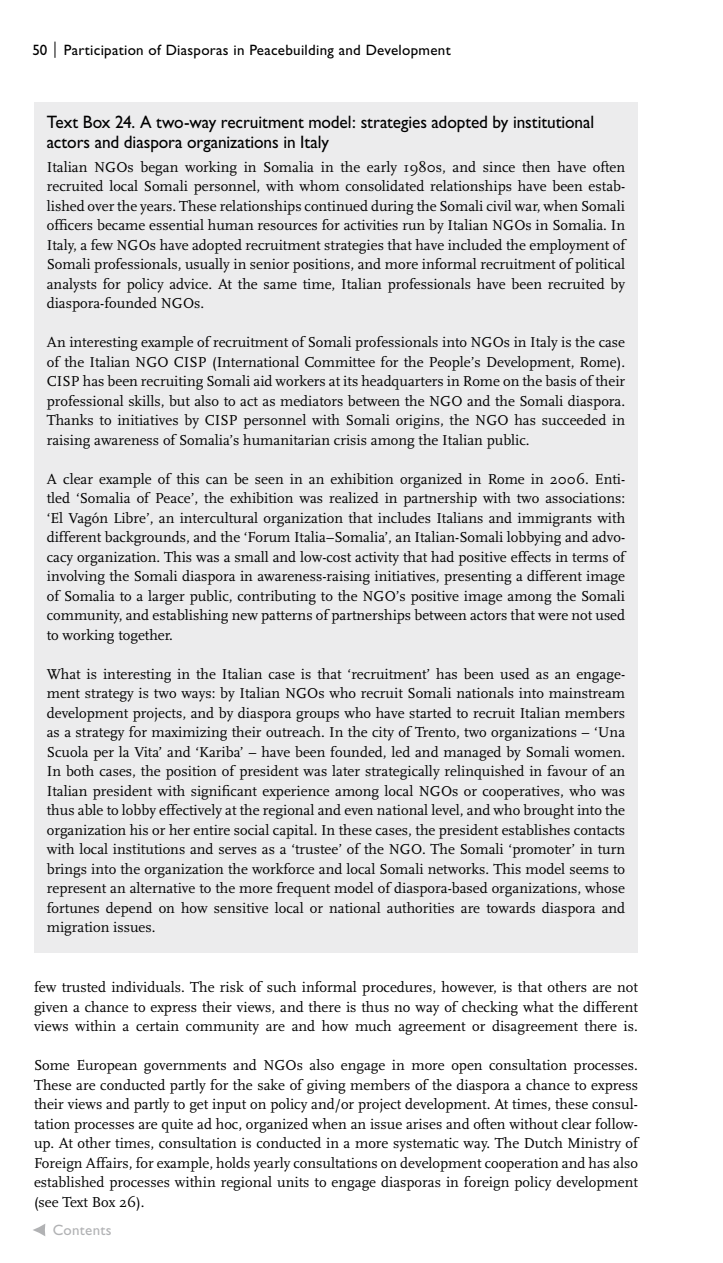
<style>
.page{position:relative;width:723px;height:1263px;background:#fff}
.page>*{position:absolute;margin:0;border:0;box-sizing:border-box;transform-origin:0 0}
.t1{font:18px/19.5px "Gill Sans";letter-spacing:-.005em;color:#000;scale:.96 1}
.t2{font:15px/19.5px "Scala";color:#000;text-align:justify}
.t3{font:15px "Gill Sans";letter-spacing:.02em;color:#000}
.t4{font:15px "Gill Sans";letter-spacing:.02em;color:#b1b2b4}
</style>
<div class="page">
<svg style="left:55px;top:42px;width:1px;height:16px"></svg>
<svg style="left:33px;top:1224px;width:12px;height:12px"></svg>
<div style="left:34px;top:102px;width:604px;height:850px;background:#ececed"></div>
<p class="t3" style="left:32px;top:41px;width:420px">50 Participation of Diasporas in Peacebuilding and Development</p>
<p class="t1" style="left:47px;top:113px;width:572px">Text Box 24. A two-way recruitment model: strategies adopted by institutional actors and diaspora organizations in Italy</p>
<p class="t2" style="left:47px;top:157px;width:580px">Italian NGOs began working in Somalia in the early 1980s, and since then have often recruited local Somali personnel, with whom consolidated relationships have been estab&shy;lished over the years. These relationships continued during the Somali civil war, when Somali officers became essential human resources for activities run by Italian NGOs in Somalia. In Italy, a few NGOs have adopted recruitment strategies that have included the employment of Somali professionals, usually in senior positions, and more informal recruitment of political analysts for policy advice. At the same time, Italian professionals have been recruited by diaspora-founded NGOs.</p>
<p class="t2" style="left:47px;top:333px;width:580px">An interesting example of recruitment of Somali professionals into NGOs in Italy is the case of the Italian NGO CISP (International Committee for the People’s Development, Rome).<br>CISP has been recruiting Somali aid workers at its headquarters in Rome on the basis of their professional skills, but also to act as mediators between the NGO and the Somali diaspora.<br>Thanks to initiatives by CISP personnel with Somali origins, the NGO has succeeded in raising awareness of Somalia’s humanitarian crisis among the Italian public.</p>
<p class="t2" style="left:47px;top:469px;width:580px">A clear example of this can be seen in an exhibition organized in Rome in 2006. Enti&shy;tled ‘Somalia of Peace’, the exhibition was realized in partnership with two associations: ‘El Vagón Libre’, an intercultural organization that includes Italians and immigrants with different backgrounds, and the ‘Forum Italia–Somalia’, an Italian-Somali lobbying and advo&shy;cacy organization. This was a small and low-cost activity that had positive effects in terms of involving the Somali diaspora in awareness-raising initiatives, presenting a different image of Somalia to a larger public, contributing to the NGO’s positive image among the Somali community, and establishing new patterns of partnerships between actors that were not used to working together.</p>
<p class="t2" style="left:47px;top:664px;width:580px">What is interesting in the Italian case is that ‘recruitment’ has been used as an engage&shy;ment strategy is two ways: by Italian NGOs who recruit Somali nationals into mainstream development projects, and by diaspora groups who have started to recruit Italian members as a strategy for maximizing their outreach. In the city of Trento, two organizations – ‘Una Scuola per la Vita’ and ‘Kariba’ – have been founded, led and managed by Somali women.<br>In both cases, the position of president was later strategically relinquished in favour of an Italian president with significant experience among local NGOs or cooperatives, who was thus able to lobby effectively at the regional and even national level, and who brought into the organization his or her entire social capital. In these cases, the president establishes contacts with local institutions and serves as a ‘trustee’ of the NGO. The Somali ‘promoter’ in turn brings into the organization the workforce and local Somali networks. This model seems to represent an alternative to the more frequent model of diaspora-based organizations, whose fortunes depend on how sensitive local or national authorities are towards diaspora and migration issues.</p>
<p class="t2" style="left:34px;top:978px;width:605px">few trusted individuals. The risk of such informal procedures, however, is that others are not given a chance to express their views, and there is thus no way of checking what the different views within a certain community are and how much agreement or disagreement there is.</p>
<p class="t2" style="left:34px;top:1056px;width:605px">Some European governments and NGOs also engage in more open consultation processes.<br>These are conducted partly for the sake of giving members of the diaspora a chance to express their views and partly to get input on policy and/or project development. At times, these consul&shy;tation processes are quite ad hoc, organized when an issue arises and often without clear follow&shy;up. At other times, consultation is conducted in a more systematic way. The Dutch Ministry of Foreign Affairs, for example, holds yearly consultations on development cooperation and has also established processes within regional units to engage diasporas in foreign policy development (see Text Box 26).</p>
<p class="t4" style="left:53px;top:1221px;width:60px">Contents</p>
</div>
